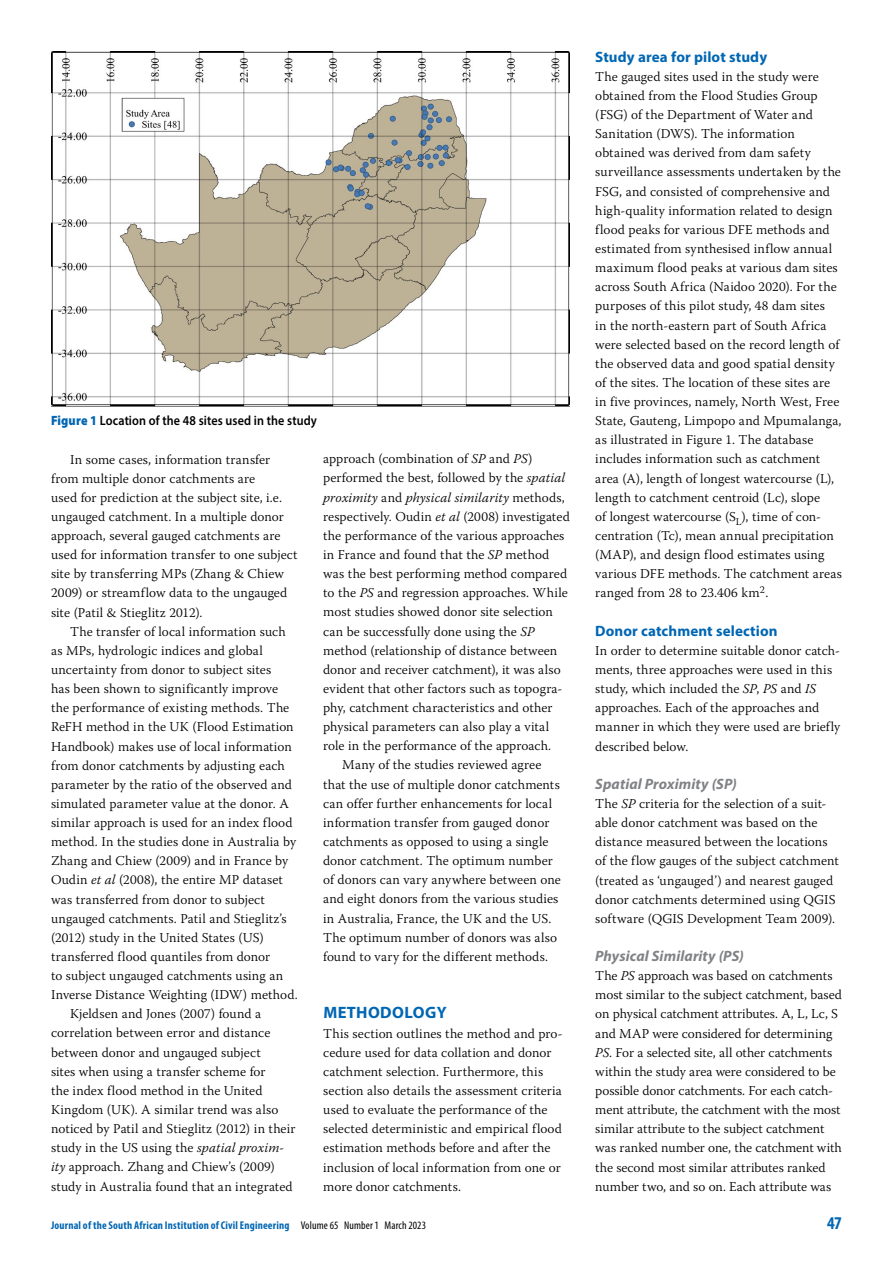
<style>
.page{position:relative;width:893px;height:1263px;background:#fff}
.page>*{position:absolute;margin:0;border:0;box-sizing:border-box;transform-origin:0 0}
.t1{font:700 condensed 18px "Myriad Pro";color:#0066b3}
.t2{font:700 16.5px "Myriad Pro";letter-spacing:.025em;color:#0066b3}
.t3{font:700 15px "Myriad Pro";letter-spacing:.005em;color:#0066b3}
.t4{font:italic 700 15px "Myriad Pro";letter-spacing:.005em;color:#808285}
.t5{font:300 13.5px/19.2px "Warnock Pro";letter-spacing:.005em;color:#000}
.t6{font:600 13.5px "Myriad Pro";letter-spacing:.005em;color:#000;scale:.9 1}
.t7{font:italic 300 13.5px "Warnock Pro";letter-spacing:.005em;color:#000}
.t8{font:700 condensed 11.25px "Myriad Pro";color:#0066b3}
.s1{font-weight:900;color:#0066b3}
.s2{font-style:italic}
.s3{font-style:normal}
.s4{font-weight:400;color:#000}
</style>
<div class="page">
<img style="left:51px;top:51px;width:519px;height:355px">
<p class="t6" style="left:51px;top:412px;width:297px"><span class="s1">Figure 1</span> Location of the 48 sites used in the study</p>
<p class="t5" style="left:51px;top:449px;width:248px;text-indent:19px">In some cases, information transfer from multiple donor catchments are<br>used for prediction at the subject site, i.e. ungauged catchment. In a multiple donor approach, several gauged catchments are used for information transfer to one subject site by transferring MPs (Zhang &amp; Chiew 2009) or streamflow data to the ungauged site (Patil &amp; Stieglitz 2012).</p>
<p class="t5" style="left:70px;top:621px;width:217px">The transfer of local information such</p>
<p class="t5" style="left:51px;top:641px;width:213px">as MPs, hydrologic indices and global</p>
<p class="t5" style="left:51px;top:660px;width:222px">uncertainty from donor to subject sites</p>
<p class="t5" style="left:51px;top:679px;width:229px">has been shown to significantly improve</p>
<p class="t5" style="left:51px;top:698px;width:240px">the performance of existing methods. The</p>
<p class="t5" style="left:51px;top:717px;width:244px">ReFH method in the UK (Flood Estimation</p>
<p class="t5" style="left:51px;top:736px;width:242px">Handbook) makes use of local information</p>
<p class="t5" style="left:51px;top:755px;width:235px">from donor catchments by adjusting each</p>
<p class="t5" style="left:51px;top:774px;width:242px">parameter by the ratio of the observed and</p>
<p class="t5" style="left:51px;top:794px;width:239px">simulated parameter value at the donor. A</p>
<p class="t5" style="left:51px;top:813px;width:243px">similar approach is used for an index flood</p>
<p class="t5" style="left:51px;top:832px;width:247px">method. In the studies done in Australia by</p>
<p class="t5" style="left:51px;top:851px;width:239px">Zhang and Chiew (2009) and in France by</p>
<p class="t5" style="left:51px;top:870px;width:233px">Oudin <span class="s2">et al</span> (2008), the entire MP dataset</p>
<p class="t5" style="left:51px;top:889px;width:215px">was transferred from donor to subject</p>
<p class="t5" style="left:51px;top:908px;width:237px">ungauged catchments. Patil and Stieglitz’s</p>
<p class="t5" style="left:51px;top:927px;width:214px">(2012) study in the United States (US)</p>
<p class="t5" style="left:51px;top:947px;width:221px">transferred flood quantiles from donor</p>
<p class="t5" style="left:51px;top:966px;width:234px">to subject ungauged catchments using an</p>
<p class="t5" style="left:51px;top:985px;width:248px">Inverse Distance Weighting (IDW) method.</p>
<p class="t5" style="left:70px;top:1004px;width:192px">Kjeldsen and Jones (2007) found a</p>
<p class="t5" style="left:51px;top:1023px;width:221px">correlation between error and distance</p>
<p class="t5" style="left:51px;top:1042px;width:211px">between donor and ungauged subject</p>
<p class="t5" style="left:51px;top:1061px;width:216px">sites when using a transfer scheme for</p>
<p class="t5" style="left:51px;top:1080px;width:213px">the index flood method in the United</p>
<p class="t5" style="left:51px;top:1100px;width:229px">Kingdom (UK). A similar trend was also</p>
<p class="t5" style="left:51px;top:1119px;width:246px">noticed by Patil and Stieglitz (2012) in their</p>
<p class="t5" style="left:51px;top:1138px;width:235px">study in the US using the <span class="s2">spatial proxim-</span></p>
<p class="t5" style="left:51px;top:1157px;width:225px"><span class="s2">ity</span> approach. Zhang and Chiew’s (2009)</p>
<p class="t5" style="left:51px;top:1176px;width:243px">study in Australia found that an integrated</p>
<p class="t5" style="left:323px;top:449px;width:211px">approach (combination of <span class="s2">SP</span> and <span class="s2">PS</span>)</p>
<p class="t5" style="left:323px;top:468px;width:244px">performed the best, followed by the <span class="s2">spatial</span></p>
<p class="t7" style="left:323px;top:489px;width:243px">proximity <span class="s3">and</span> physical similarity <span class="s3">methods,</span></p>
<p class="t5" style="left:323px;top:506px;width:248px">respectively. Oudin <span class="s2">et al</span> (2008) investigated</p>
<p class="t5" style="left:323px;top:526px;width:243px">the performance of the various approaches</p>
<p class="t5" style="left:323px;top:545px;width:228px">in France and found that the <span class="s2">SP</span> method</p>
<p class="t5" style="left:323px;top:564px;width:246px">was the best performing method compared</p>
<p class="t5" style="left:323px;top:583px;width:246px">to the <span class="s2">PS</span> and regression approaches. While</p>
<p class="t5" style="left:323px;top:602px;width:231px">most studies showed donor site selection</p>
<p class="t5" style="left:323px;top:621px;width:213px">can be successfully done using the <span class="s2">SP</span></p>
<p class="t5" style="left:323px;top:640px;width:236px">method (relationship of distance between</p>
<p class="t5" style="left:323px;top:659px;width:239px">donor and receiver catchment), it was also</p>
<p class="t5" style="left:323px;top:679px;width:241px">evident that other factors such as topogra-</p>
<p class="t5" style="left:323px;top:698px;width:231px">phy, catchment characteristics and other</p>
<p class="t5" style="left:323px;top:717px;width:227px">physical parameters can also play a vital</p>
<p class="t5" style="left:323px;top:736px;width:229px">role in the performance of the approach.</p>
<p class="t5" style="left:342px;top:755px;width:201px">Many of the studies reviewed agree</p>
<p class="t5" style="left:323px;top:774px;width:238px">that the use of multiple donor catchments</p>
<p class="t5" style="left:323px;top:793px;width:230px">can offer further enhancements for local</p>
<p class="t5" style="left:323px;top:813px;width:228px">information transfer from gauged donor</p>
<p class="t5" style="left:323px;top:832px;width:227px">catchments as opposed to using a single</p>
<p class="t5" style="left:323px;top:851px;width:231px">donor catchment. The optimum number</p>
<p class="t5" style="left:323px;top:870px;width:239px">of donors can vary anywhere between one</p>
<p class="t5" style="left:323px;top:889px;width:237px">and eight donors from the various studies</p>
<p class="t5" style="left:323px;top:908px;width:230px">in Australia, France, the UK and the US.</p>
<p class="t5" style="left:323px;top:927px;width:235px">The optimum number of donors was also</p>
<p class="t5" style="left:323px;top:946px;width:226px">found to vary for the different methods.</p>
<p class="t2" style="left:323px;top:1002px;width:125px">METHODOLOGY</p>
<p class="t5" style="left:323px;top:1023px;width:241px">This section outlines the method and pro&shy;cedure used for data collation and donor catchment selection. Furthermore, this section also details the assessment criteria used to evaluate the performance of the selected deterministic and empirical flood estimation methods before and after the inclusion of local information from one or more donor catchments.</p>
<p class="t3" style="left:595px;top:47px;width:173px">Study area for pilot study</p>
<p class="t5" style="left:595px;top:67px;width:248px">The gauged sites used in the study were obtained from the Flood Studies Group (FSG) of the Department of Water and Sanitation (DWS). The information obtained was derived from dam safety surveillance assessments undertaken by the FSG, and consisted of comprehensive and high-quality information related to design flood peaks for various DFE methods and estimated from synthesised inflow annual maximum flood peaks at various dam sites across South Africa (Naidoo 2020). For the purposes of this pilot study, 48 dam sites<br>in the north-eastern part of South Africa were selected based on the record length of the observed data and good spatial density of the sites. The location of these sites are in five provinces, namely, North West, Free State, Gauteng, Limpopo and Mpumalanga, as illustrated in Figure 1. The database includes information such as catchment area (A), length of longest watercourse (L), length to catchment centroid (Lc), slope<br>of longest watercourse (S<sub>L</sub>), time of con&shy;centration (Tc), mean annual precipitation (MAP), and design flood estimates using various DFE methods. The catchment areas ranged from 28 to 23.406 km<sup>2</sup>.</p>
<p class="t3" style="left:595px;top:621px;width:184px">Donor catchment selection</p>
<p class="t5" style="left:595px;top:641px;width:247px">In order to determine suitable donor catch&shy;ments, three approaches were used in this study, which included the <span class="s2">SP</span>, <span class="s2">PS</span> and <span class="s2">IS </span>approaches. Each of the approaches and manner in which they were used are briefly described below.</p>
<p class="t4" style="left:595px;top:774px;width:143px">Spatial Proximity (SP)</p>
<p class="t5" style="left:595px;top:794px;width:245px">The <span class="s2">SP</span> criteria for the selection of a suit&shy;able donor catchment was based on the distance measured between the locations of the flow gauges of the subject catchment (treated as ‘ungauged’) and nearest gauged donor catchments determined using QGIS software (QGIS Development Team 2009).</p>
<p class="t4" style="left:595px;top:946px;width:150px">Physical Similarity (PS)</p>
<p class="t5" style="left:595px;top:966px;width:248px">The <span class="s2">PS</span> approach was based on catchments most similar to the subject catchment, based on physical catchment attributes. A, L, Lc, S and MAP were considered for determining <span class="s2">PS</span>. For a selected site, all other catchments within the study area were considered to be possible donor catchments. For each catch&shy;ment attribute, the catchment with the most similar attribute to the subject catchment was ranked number one, the catchment with the second most similar attributes ranked number two, and so on. Each attribute was</p>
<p class="t8" style="left:51px;top:1218px;width:377px">Journal of the South African Institution of Civil Engineering <span class="s4">Volume 65 Number 1 March 2023</span></p>
<h1 class="t1" style="left:827px;top:1212px;width:16px">47</h1>
</div>
